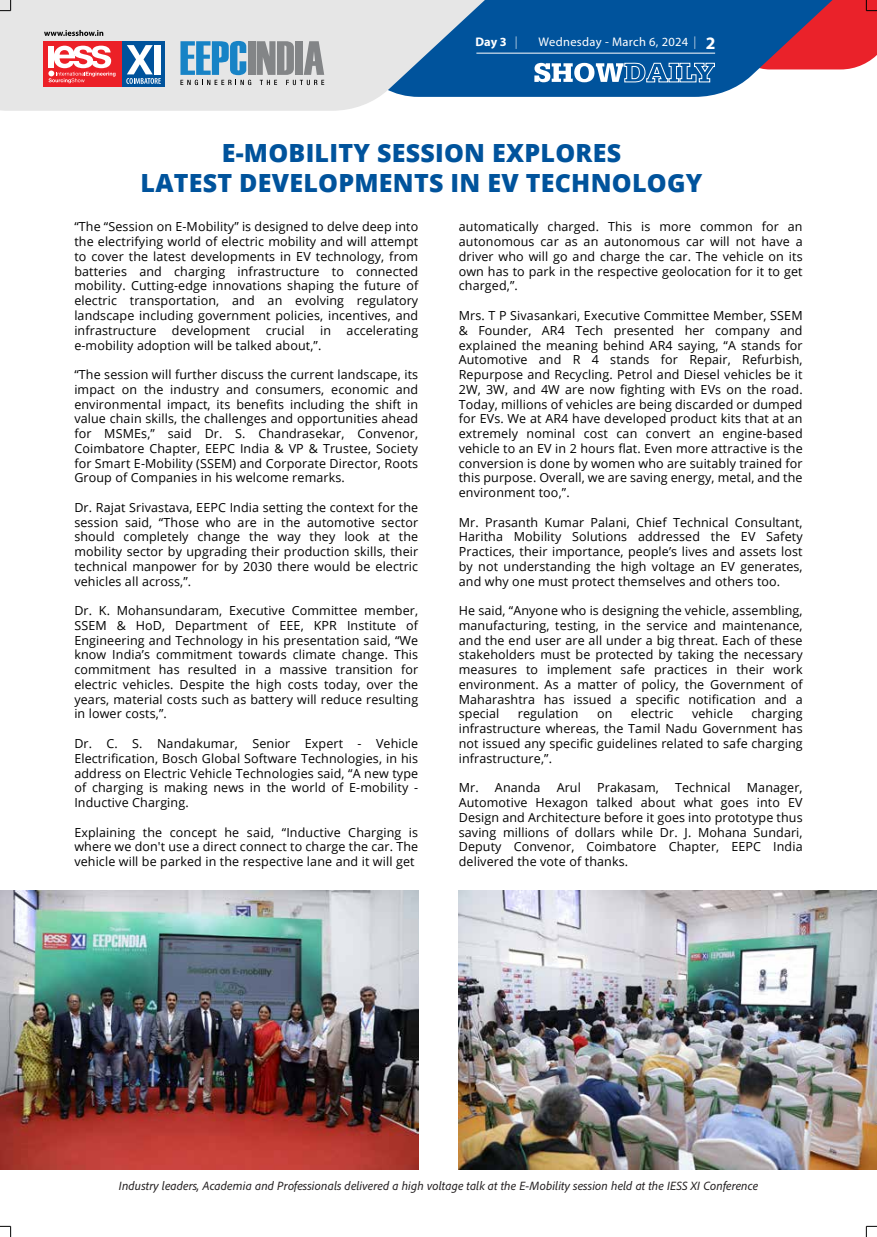
<style>
.page{position:relative;width:877px;height:1237px;background:#fff}
.page>*{position:absolute;margin:0;border:0;box-sizing:border-box;transform-origin:0 0}
.t1{font:800 25px/30px "Open Sans";letter-spacing:.01em;color:#00539c;text-align:center}
.t2{font:12.5px/14.8px "Open Sans";letter-spacing:.01em;color:#010101;text-align:justify}
.t3{font:italic 12.5px "Adobe Clean";letter-spacing:.01em;color:#231f20}
.t4{font:12.5px "Myriad Pro";letter-spacing:.025em;color:#fff}
.t5{font:700 12.5px "Myriad Pro";color:#fff}
.s1{font-family:"Swiss 721 BT";font-weight:300}
.s2{font-weight:700;font-size:17.5px}
</style>
<div class="page">
<svg style="left:521px;top:0;width:326px;height:97px;fill:#00539c"></svg>
<svg style="left:0;top:0;width:521px;height:111px;background:#bcccd9"></svg>
<hr style="left:476px;top:53px;width:239px;height:1px;background:#fff">
<svg style="left:534px;top:62px;width:180px;height:20px"></svg>
<svg style="left:180px;top:41px;width:144px;height:44px;background:#8ea8b9"></svg>
<svg style="left:44px;top:30px;width:59px;height:6px"></svg>
<div style="left:44px;top:41px;width:78px;height:46px;background:#ec2027"></div>
<div style="left:122px;top:41px;width:43px;height:46px;background:#00539c"></div>
<svg style="left:48px;top:46px;width:67px;height:37px"></svg>
<svg style="left:126px;top:45px;width:35px;height:39px"></svg>
<svg style="left:0;top:0;width:11px;height:11px"></svg>
<svg style="left:726px;top:0;width:150px;height:69px;background:#7c3b61"></svg>
<svg style="left:0;top:1225px;width:11px;height:11px"></svg>
<svg style="left:865px;top:1225px;width:11px;height:11px"></svg>
<img style="left:0;top:890px;width:418px;height:279px">
<img style="left:458px;top:890px;width:418px;height:279px">
<p class="t5" style="left:475px;top:34px;width:45px">Day 3 <span class="s1">|</span></p>
<p class="t4" style="left:538px;top:34px;width:178px">Wednesday - March 6, 2024 <span class="s1">|</span> <span class="s2">2</span></p>
<h1 class="t1" style="left:140px;top:136px;width:563px">E-MOBILITY SESSION EXPLORES<br>LATEST DEVELOPMENTS IN EV TECHNOLOGY</h1>
<p class="t2" style="left:74px;top:219px;width:345px">“The “Session on E-Mobility” is designed to delve deep into the electrifying world of electric mobility and will attempt to cover the latest developments in EV technology, from batteries and charging infrastructure to connected mobility. Cutting-edge innovations shaping the future of electric transportation, and an evolving regulatory landscape including government policies, incentives, and infrastructure development crucial in accelerating e-mobility adoption will be talked about,”.</p>
<p class="t2" style="left:74px;top:367px;width:345px">“The session will further discuss the current landscape, its impact on the industry and consumers, economic and environmental impact, its benefits including the shift in value chain skills, the challenges and opportunities ahead for MSMEs,” said Dr. S. Chandrasekar, Convenor, Coimbatore Chapter, EEPC India &amp; VP &amp; Trustee, Society for Smart E-Mobility (SSEM) and Corporate Director, Roots Group of Companies in his welcome remarks.</p>
<p class="t2" style="left:74px;top:499px;width:345px">Dr. Rajat Srivastava, EEPC India setting the context for the session said, “Those who are in the automotive sector should completely change the way they look at the mobility sector by upgrading their production skills, their technical manpower for by 2030 there would be electric vehicles all across,”.</p>
<p class="t2" style="left:74px;top:603px;width:345px">Dr. K. Mohansundaram, Executive Committee member, SSEM &amp; HoD, Department of EEE, KPR Institute of Engineering and Technology in his presentation said, “We know India’s commitment towards climate change. This commitment has resulted in a massive transition for electric vehicles. Despite the high costs today, over the years, material costs such as battery will reduce resulting in lower costs,”.</p>
<p class="t2" style="left:74px;top:735px;width:345px">Dr. C. S. Nandakumar, Senior Expert - Vehicle Electrification, Bosch Global Software Technologies, in his address on Electric Vehicle Technologies said, “A new type of charging is making news in the world of E-mobility - Inductive Charging.</p>
<p class="t2" style="left:74px;top:824px;width:345px">Explaining the concept he said, “Inductive Charging is where we don't use a direct connect to charge the car. The vehicle will be parked in the respective lane and it will get</p>
<p class="t2" style="left:458px;top:219px;width:345px">automatically charged. This is more common for an autonomous car as an autonomous car will not have a driver who will go and charge the car. The vehicle on its own has to park in the respective geolocation for it to get charged,”.</p>
<p class="t2" style="left:458px;top:308px;width:345px">Mrs. T P Sivasankari, Executive Committee Member, SSEM &amp; Founder, AR4 Tech presented her company and explained the meaning behind AR4 saying, “A stands for Automotive and R 4 stands for Repair, Refurbish, Repurpose and Recycling. Petrol and Diesel vehicles be it 2W, 3W, and 4W are now fighting with EVs on the road.<br>Today, millions of vehicles are being discarded or dumped for EVs. We at AR4 have developed product kits that at an extremely nominal cost can convert an engine-based vehicle to an EV in 2 hours flat. Even more attractive is the conversion is done by women who are suitably trained for this purpose. Overall, we are saving energy, metal, and the environment too,”.</p>
<p class="t2" style="left:458px;top:514px;width:345px">Mr. Prasanth Kumar Palani, Chief Technical Consultant, Haritha Mobility Solutions addressed the EV Safety Practices, their importance, people’s lives and assets lost by not understanding the high voltage an EV generates, and why one must protect themselves and others too.</p>
<p class="t2" style="left:458px;top:603px;width:345px">He said, “Anyone who is designing the vehicle, assembling, manufacturing, testing, in the service and maintenance, and the end user are all under a big threat. Each of these stakeholders must be protected by taking the necessary measures to implement safe practices in their work environment. As a matter of policy, the Government of Maharashtra has issued a specific notification and a special</p>
<p class="t2" style="left:458px;top:706px;width:345px;text-indent:292px">charging infrastructure whereas, the Tamil Nadu Government has not issued any specific guidelines related to safe charging infrastructure,”.</p>
<p class="t2" style="left:458px;top:780px;width:83px">Mr. Ananda</p>
<p class="t2" style="left:556px;top:780px;width:26px">Arul</p>
<p class="t2" style="left:597px;top:780px;width:63px">Prakasam,</p>
<p class="t2" style="left:675px;top:780px;width:57px">Technical</p>
<p class="t2" style="left:517px;top:706px;width:62px">regulation</p>
<p class="t2" style="left:597px;top:706px;width:17px">on</p>
<p class="t2" style="left:630px;top:706px;width:44px">electric</p>
<p class="t2" style="left:691px;top:706px;width:42px">vehicle</p>
<p class="t2" style="left:458px;top:780px;width:345px;text-indent:288px">Manager, Automotive Hexagon talked about what goes into EV Design and Architecture before it goes into prototype thus saving millions of dollars while Dr. J. Mohana Sundari, Deputy Convenor, Coimbatore Chapter, EEPC India delivered the vote of thanks.</p>
<p class="t3" style="left:119px;top:1177px;width:640px">Industry leaders, Academia and Professionals delivered a high voltage talk at the E-Mobility session held at the IESS XI Conference</p>
</div>
